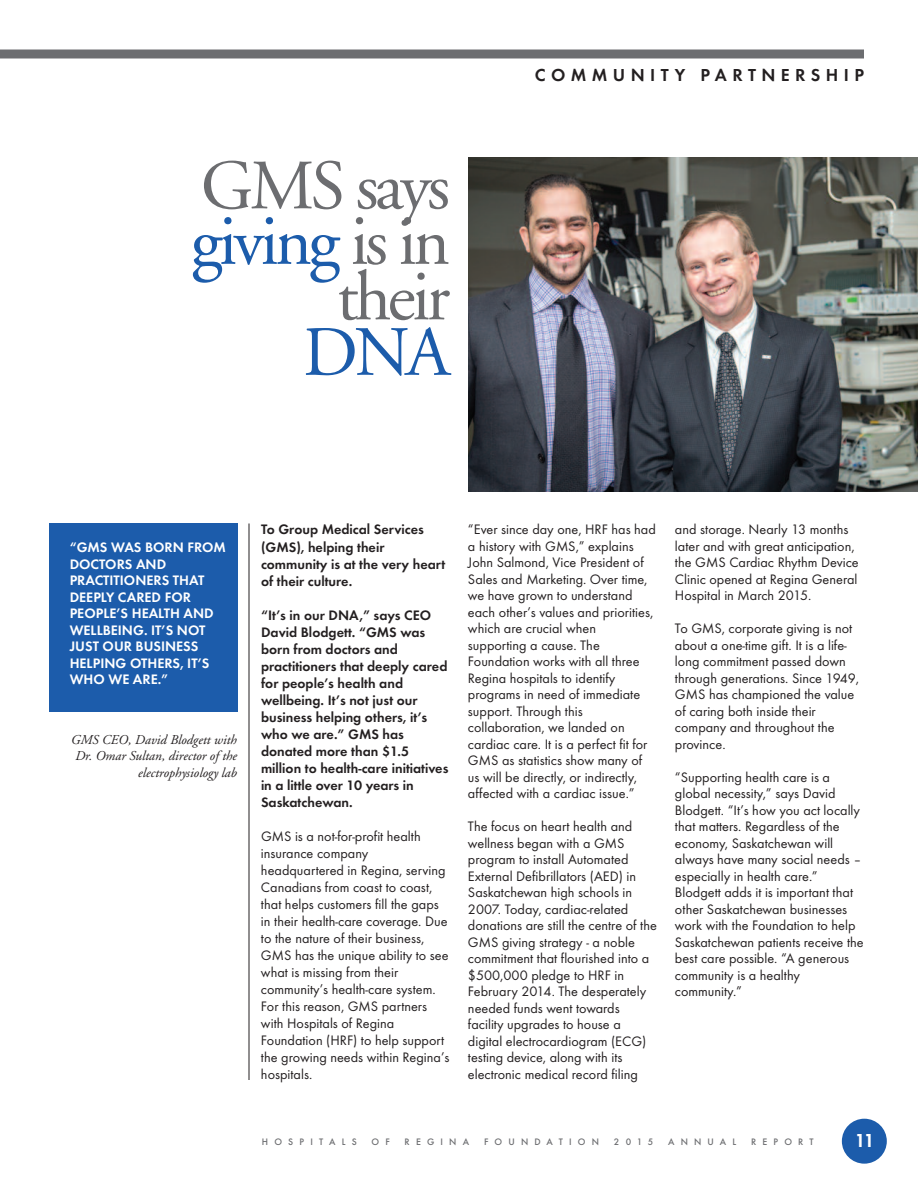
<style>
.page{position:relative;width:918px;height:1188px;background:#fff}
.page>*{position:absolute;margin:0;border:0;box-sizing:border-box;transform-origin:0 0}
.t1{font:70.5px/55.5px "Adobe Garamond";letter-spacing:-.05em;color:#6c6d70;text-align:right}
.t2{font:70.5px "Adobe Garamond";color:#1c5cab}
.t3{font:600 19.5px "Futura T";color:#fff}
.t4{font:600 18px "Futura T";letter-spacing:.3em;color:#231f20}
.t5{font:14.25px/16.5px "Futura T";color:#231f20}
.t6{font:600 14.25px/17.1px "Futura T";color:#231f20}
.t7{font:600 14.25px/16.5px "Futura T";color:#fff}
.t8{font:italic 13.5px/16.2px "Adobe Garamond";color:#231f20;text-align:right}
.t9{font:500 9.75px "Futura T";letter-spacing:.635em;color:#6c6d70}
.s1{color:#1c5cab}
</style>
<div class="page">
<div style="left:842px;top:1119px;width:45px;height:45px;background:#1c5cab;border-radius:50%"></div>
<div style="left:0;top:50px;width:864px;height:8px;background:#6c6d70"></div>
<img style="left:468px;top:158px;width:450px;height:334px">
<div style="left:50px;top:524px;width:188px;height:188px;background:#1c5cab"></div>
<hr style="left:249px;top:524px;width:1px;height:556px;background:#231f20">
<h1 class="t1" style="left:191px;top:164px;width:261px">GMS says <span class="s1">giving</span> is in their</h1>
<h1 class="t2" style="left:303px;top:324px;width:149px">DNA</h1>
<p class="t4" style="left:535px;top:64px;width:331px">COMMUNITY PARTNERSHIP</p>
<p class="t7" style="left:70px;top:539px;width:158px">“GMS WAS BORN FROM<br>DOCTORS AND<br>PRACTITIONERS THAT<br>DEEPLY CARED FOR<br>PEOPLE’S HEALTH AND<br>WELLBEING. IT’S NOT<br>JUST OUR BUSINESS<br>HELPING OTHERS, IT’S<br>WHO WE ARE.”</p>
<p class="t8" style="left:71px;top:733px;width:168px">GMS CEO, David Blodgett with<br>Dr. Omar Sultan, director of the electrophysiology lab</p>
<p class="t6" style="left:261px;top:521px;width:186px">To Group Medical Services (GMS), helping their community is at the very heart of their culture.</p>
<p class="t6" style="left:261px;top:606px;width:189px">“It’s in our DNA,” says CEO<br>David Blodgett. “GMS was born from doctors and practitioners that deeply cared for people’s health and wellbeing. It’s not just our business helping others, it’s who we are.” GMS has donated more than $1.5 million to health-care initiatives in a little over 10 years in<br>Saskatchewan.</p>
<p class="t5" style="left:261px;top:828px;width:190px;line-height:17px">GMS is a not-for-profit health insurance company headquartered in Regina, serving<br>Canadians from coast to coast, that helps customers fill the gaps in their health-care coverage. Due to the nature of their business,<br>GMS has the unique ability to see what is missing from their community’s health-care system.<br>For this reason, GMS partners with Hospitals of Regina<br>Foundation (HRF) to help support the growing needs within Regina’s hospitals.</p>
<p class="t5" style="left:468px;top:521px;width:189px">“Ever since day one, HRF has had a history with GMS,” explains<br>John Salmond, Vice President of<br>Sales and Marketing. Over time, we have grown to understand each other’s values and priorities, which are crucial when supporting a cause. The<br>Foundation works with all three<br>Regina hospitals to identify programs in need of immediate support. Through this collaboration, we landed on cardiac care. It is a perfect fit for<br>GMS as statistics show many of us will be directly, or indirectly, affected with a cardiac issue.”</p>
<p class="t5" style="left:468px;top:818px;width:190px">The focus on heart health and wellness began with a GMS program to install Automated<br>External Defibrillators (AED) in<br>Saskatchewan high schools in<br>2007. Today, cardiac-related donations are still the centre of the<br>GMS giving strategy - a noble commitment that flourished into a $500,000 pledge to HRF in<br>February 2014. The desperately needed funds went towards facility upgrades to house a digital electrocardiogram (ECG) testing device, along with its electronic medical record filing</p>
<p class="t5" style="left:675px;top:521px;width:185px">and storage. Nearly 13 months later and with great anticipation, the GMS Cardiac Rhythm Device<br>Clinic opened at Regina General<br>Hospital in March 2015.</p>
<p class="t5" style="left:675px;top:620px;width:186px">To GMS, corporate giving is not about a one-time gift. It is a life&shy;long commitment passed down through generations. Since 1949,<br>GMS has championed the value of caring both inside their company and throughout the province.</p>
<p class="t5" style="left:675px;top:769px;width:190px">“Supporting health care is a global necessity,” says David<br>Blodgett. “It’s how you act locally that matters. Regardless of the economy, Saskatchewan will always have many social needs – especially in health care.”<br>Blodgett adds it is important that other Saskatchewan businesses work with the Foundation to help<br>Saskatchewan patients receive the best care possible. “A generous community is a healthy community.”</p>
<p class="t9" style="left:262px;top:1136px;width:96px">HOSPITALS</p>
<p class="t9" style="left:372px;top:1136px;width:20px">O F</p>
<p class="t9" style="left:405px;top:1136px;width:66px">REGINA</p>
<p class="t9" style="left:484px;top:1136px;width:117px">FOUNDATION</p>
<p class="t9" style="left:614px;top:1136px;width:41px">2015</p>
<p class="t9" style="left:668px;top:1136px;width:70px">ANNUAL</p>
<p class="t9" style="left:751px;top:1136px;width:64px">REPORT</p>
<h2 class="t3" style="left:855px;top:1129px;width:21px">11</h2>
</div>
